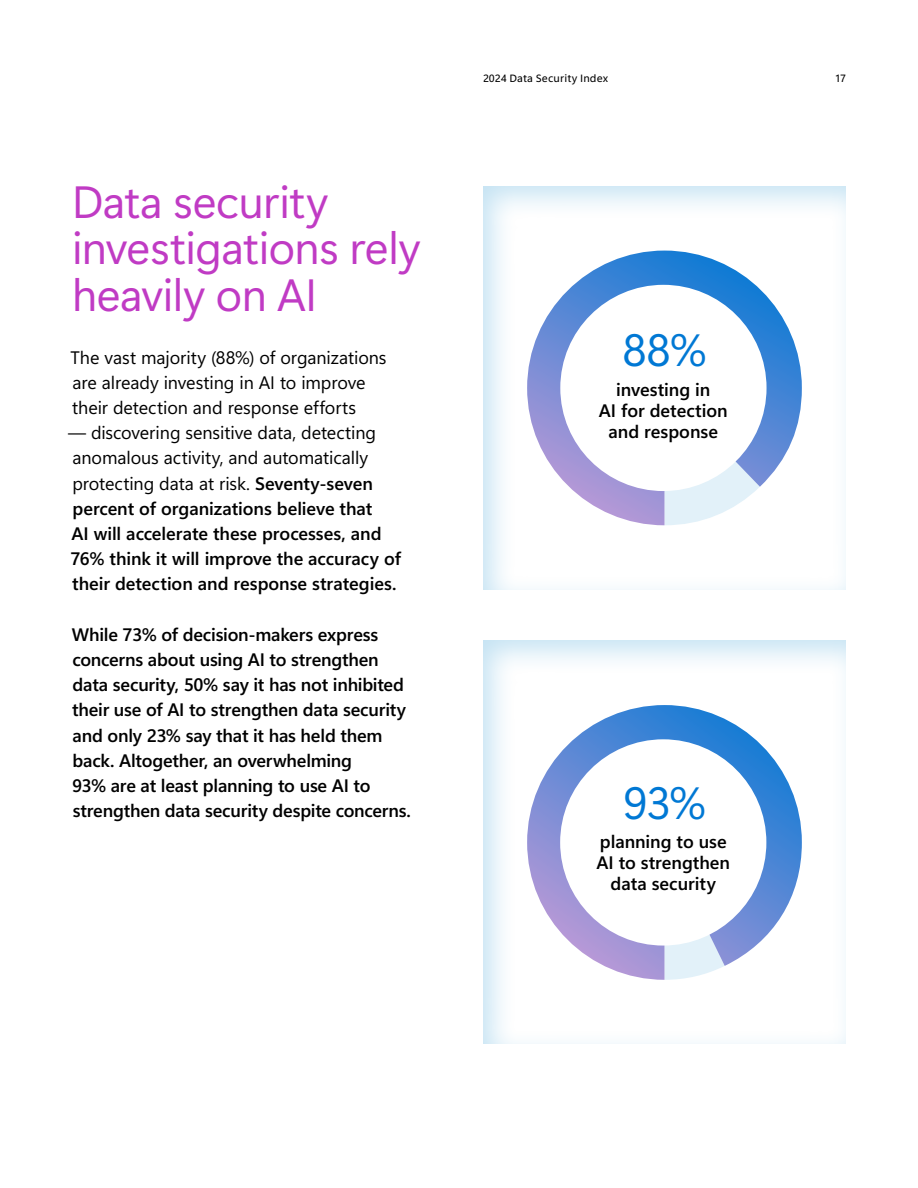
<style>
.page{position:relative;width:918px;height:1188px;background:#fff}
.page>*{position:absolute;margin:0;border:0;box-sizing:border-box;transform-origin:0 0}
.t1{font:45px/46.5px "Segoe Sans 240000";letter-spacing:-.01em;color:#c03bc4}
.Large_Display_Type{font:45px "Segoe Sans 240000";color:#0078d4}
.Body_copy{font:18px/25.2px "Segoe Sans a 8000";letter-spacing:-.01em;color:#000}
.Body_copy-2{font:18px/25.2px "Segoe Sans a 8000";letter-spacing:-.005em;color:#000}
.t2{font:10.5px "Segoe Sans 50000";letter-spacing:.01em;color:#000}
.s1{font-style:inherit}
</style>
<div class="page">
<div style="left:470px;top:176px;width:388px;height:414px;background:#8dc8e8;opacity:.5"></div>
<div style="left:470px;top:630px;width:388px;height:414px;background:#8dc8e8;opacity:.5"></div>
<svg style="left:527px;top:251px;width:275px;height:274px"></svg>
<svg style="left:527px;top:705px;width:275px;height:275px"></svg>
<div style="left:560px;top:285px;width:207px;height:206px;background:#fff;border-radius:50%"></div>
<div style="left:560px;top:739px;width:206px;height:207px;background:#fff;border-radius:50%"></div>
<h2 class="t1" style="left:72px;top:178px;width:350px">Data security investigations rely heavily on AI</h2>
<p class="Body_copy-2" style="left:71px;top:344px;width:318px">The vast majority (88%) of organizations are already investing in AI to improve their detection and response efforts</p>
<p class="Body_copy" style="left:68px;top:420px;width:334px"><span class="s1">— discovering sensitive data, detecting anomalous activity, and automatically protecting data at risk.</span> Seventy-seven percent of organizations believe that<br>AI will accelerate these processes, and 76% think it will improve the accuracy of their detection and response strategies.</p>
<p class="Body_copy" style="left:72px;top:621px;width:341px">While 73% of decision-makers express concerns about using AI to strengthen data security, 50% say it has not inhibited their use of AI to strengthen data security and only 23% say that it has held them back. Altogether, an overwhelming<br>93% are at least planning to use AI to strengthen data security despite concerns.</p>
<p class="t2" style="left:483px;top:71px;width:127px">2024 Data Security Index</p>
<p class="t2" style="left:836px;top:71px;width:12px">17</p>
<p class="Large_Display_Type" style="left:623px;top:319px;width:85px">88%</p>
<p class="Body_copy" style="left:599px;top:379px;width:130px;line-height:21px;text-align:center">investing in<br>AI for detection and response</p>
<p class="Large_Display_Type" style="left:623px;top:772px;width:84px">93%</p>
<p class="Body_copy" style="left:596px;top:831px;width:135px;line-height:21px;text-align:center">planning to use<br>AI to strengthen data security</p>
</div>
